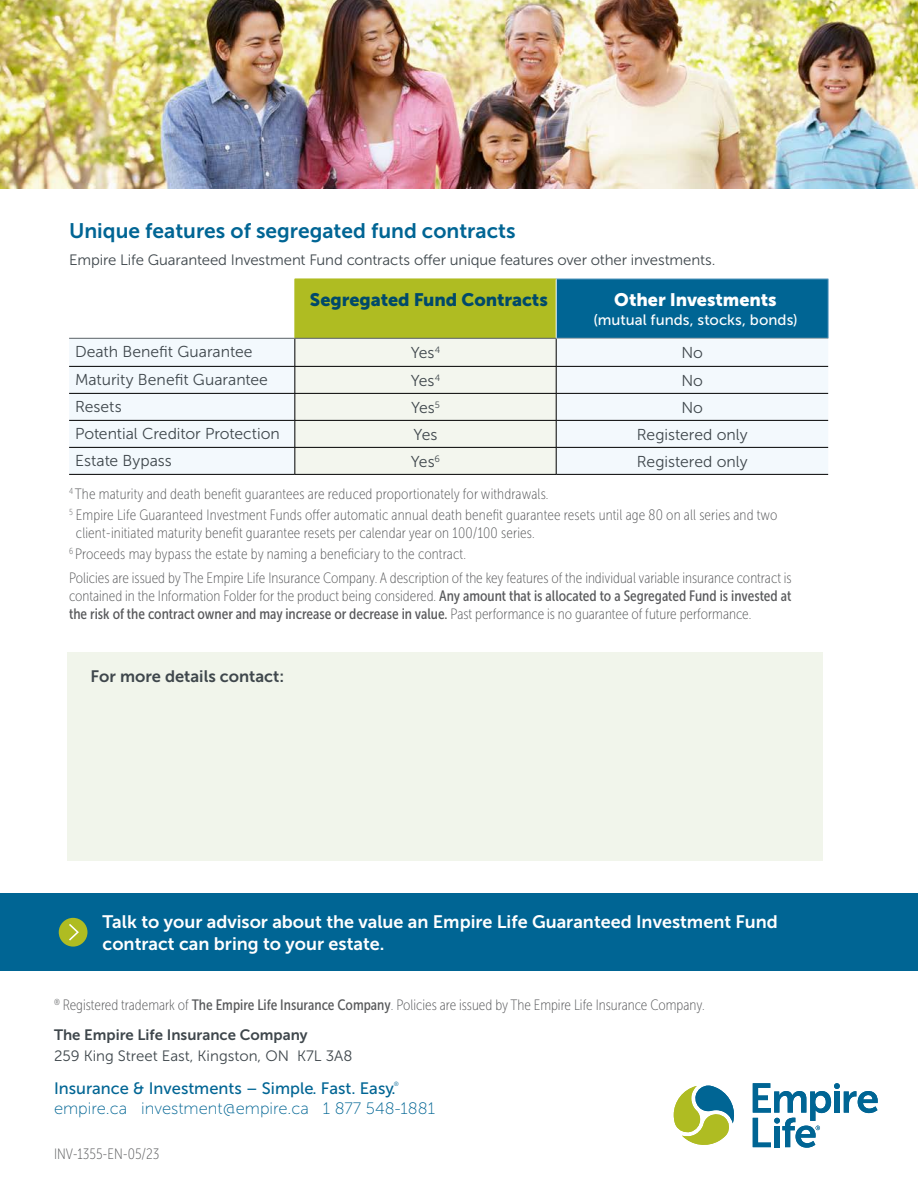
<style>
.page{position:relative;width:918px;height:1188px;background:#fff}
.page>*{position:absolute;margin:0;border:0;box-sizing:border-box;transform-origin:0 0}
.Heading_2{font:21px "Museo Sans 700";color:#006594}
.EL_Heading_6_-_12_pt{font:18px/21.6px "Museo Sans 700";color:#fff}
.EL_Table_Header{font:18px "Museo Sans 900";letter-spacing:-.005em;color:#00496a}
.EL_Table_Header-2{font:18px "Museo Sans 900";color:#fff}
.Tagline_Text{font:16.5px "Museo Sans 100";color:#006594}
.Tagline_Text-2{font:16.5px "Museo Sans 500";color:#006594}
.EL_Footnote_Legal{font:16.5px "Museo Sans 700";color:#3f474c}
.EL_Table_Text{font:15.75px "Museo Sans 300";color:#3f474c}
.EL_Footnote_Legal-2{font:15px/18px "Museo Sans Cond 100";letter-spacing:.01em;color:#58595b}
.Body_copy_-_10_14{font:15px "Museo Sans 300";letter-spacing:-.01em;color:#3f474c}
.EL_Footnote_Legal-3{font:15px "Museo Sans 300";color:#3f474c}
.EL_Footnote_Legal-4{font:15px "Museo Sans 700";color:#3f474c}
.EL_Table_Header-3{font:15px "Museo Sans 500";letter-spacing:.005em;color:#fff}
.Tagline_Text-3{font:6.15px "Museo Sans 300";color:#006594}
.s1{font-family:"Museo Sans Cond 500"}
</style>
<div class="page">
<div style="left:67px;top:652px;width:755px;height:209px;background:#f1f5eb"></div>
<img style="left:0;top:0;width:918px;height:189px">
<div style="left:0;top:893px;width:918px;height:78px;background:#006594"></div>
<div style="left:59px;top:918px;width:28px;height:29px;background:#afbc22;border-radius:50%"></div>
<svg style="left:69px;top:924px;width:10px;height:17px"></svg>
<div style="left:295px;top:279px;width:261px;height:59px;background:#afbc22"></div>
<div style="left:556px;top:279px;width:272px;height:59px;background:#006594"></div>
<div style="left:69px;top:339px;width:759px;height:135px;background:#f3f9fd"></div>
<hr style="left:69px;top:366px;width:226px;height:1px;background:#000">
<hr style="left:556px;top:366px;width:272px;height:1px;background:#000">
<hr style="left:69px;top:393px;width:226px;height:1px;background:#000">
<hr style="left:556px;top:393px;width:272px;height:1px;background:#000">
<hr style="left:69px;top:420px;width:226px;height:1px;background:#000">
<hr style="left:556px;top:420px;width:272px;height:1px;background:#000">
<hr style="left:69px;top:447px;width:226px;height:1px;background:#000">
<hr style="left:556px;top:447px;width:272px;height:1px;background:#000">
<svg style="left:295px;top:339px;width:262px;height:135px;background:#eaede5"></svg>
<hr style="left:69px;top:474px;width:226px;height:1px;background:#000">
<hr style="left:295px;top:474px;width:261px;height:1px;background:#000">
<hr style="left:556px;top:474px;width:272px;height:1px;background:#000">
<hr style="left:69px;top:338px;width:226px;height:1px;background:#5a6166">
<hr style="left:556px;top:279px;width:272px;height:1px;background:#629fc3">
<hr style="left:556px;top:279px;width:1px;height:59px;background:#fff">
<hr style="left:828px;top:279px;width:1px;height:59px;background:#629fc3">
<hr style="left:295px;top:338px;width:261px;height:1px;background:#5a6166">
<hr style="left:556px;top:338px;width:272px;height:1px;background:#a4abb0">
<svg style="left:674px;top:1086px;width:60px;height:59px"></svg>
<svg style="left:753px;top:1083px;width:125px;height:65px"></svg>
<h2 class="Heading_2" style="left:69px;top:219px;width:448px">Unique features of segregated fund contracts</h2>
<p class="Body_copy_-_10_14" style="left:69px;top:252px;width:648px">Empire Life Guaranteed Investment Fund contracts offer unique features over other investments.</p>
<p class="EL_Table_Header" style="left:310px;top:289px;width:239px">Segregated Fund Contracts</p>
<p class="EL_Table_Header-2" style="left:614px;top:289px;width:164px">Other Investments</p>
<p class="EL_Table_Header-3" style="left:593px;top:312px;width:206px">(mutual funds, stocks, bonds)</p>
<p class="EL_Table_Text" style="left:75px;top:343px;width:179px">Death Benefit Guarantee</p>
<p class="EL_Table_Text" style="left:411px;top:344px;width:31px">Yes<sup>4</sup></p>
<p class="EL_Table_Text" style="left:681px;top:344px;width:23px">No</p>
<p class="EL_Table_Text" style="left:75px;top:371px;width:194px">Maturity Benefit Guarantee</p>
<p class="EL_Table_Text" style="left:411px;top:372px;width:31px">Yes<sup>4</sup></p>
<p class="EL_Table_Text" style="left:681px;top:372px;width:23px">No</p>
<p class="EL_Table_Text" style="left:75px;top:398px;width:48px">Resets</p>
<p class="EL_Table_Text" style="left:411px;top:399px;width:30px">Yes<sup>5</sup></p>
<p class="EL_Table_Text" style="left:681px;top:399px;width:23px">No</p>
<p class="EL_Table_Text" style="left:75px;top:425px;width:206px">Potential Creditor Protection</p>
<p class="EL_Table_Text" style="left:414px;top:426px;width:25px">Yes</p>
<p class="EL_Table_Text" style="left:637px;top:426px;width:112px">Registered only</p>
<p class="EL_Table_Text" style="left:75px;top:452px;width:98px">Estate Bypass</p>
<p class="EL_Table_Text" style="left:411px;top:453px;width:31px">Yes<sup>6</sup></p>
<p class="EL_Table_Text" style="left:637px;top:453px;width:112px">Registered only</p>
<p class="EL_Footnote_Legal-2" style="left:69px;top:485px;width:481px"><sup>4</sup> The maturity and death benefit guarantees are reduced proportionately for withdrawals.</p>
<p class="EL_Footnote_Legal-2" style="left:76px;top:506px;width:703px;text-indent:-7px"><sup>5</sup> Empire Life Guaranteed Investment Funds offer automatic annual death benefit guarantee resets until age 80 on all series and two client‑initiated maturity benefit guarantee resets per calendar year on 100/100 series.</p>
<p class="EL_Footnote_Legal-2" style="left:69px;top:545px;width:398px"><sup>6</sup> Proceeds may bypass the estate by naming a beneficiary to the contract.</p>
<p class="EL_Footnote_Legal-2" style="left:69px;top:569px;width:724px;text-align:justify">Policies are issued by The Empire Life Insurance Company. A description of the key features of the individual variable insurance contract is contained in the Information Folder for the product being considered. <span class="s1">Any amount that is allocated to a Segregated Fund is invested at the risk of the contract owner and may increase or decrease in value.</span> Past performance is no guarantee of future performance.</p>
<p class="EL_Footnote_Legal" style="left:90px;top:667px;width:195px">For more details contact:</p>
<p class="EL_Heading_6_-_12_pt" style="left:103px;top:911px;width:677px">Talk to your advisor about the value an Empire Life Guaranteed Investment Fund contract can bring to your estate.</p>
<p class="EL_Footnote_Legal-2" style="left:54px;top:996px;width:652px"><sup>®</sup> Registered trademark of <span class="s1">The Empire Life Insurance Company</span>. Policies are issued by The Empire Life Insurance Company.</p>
<p class="EL_Footnote_Legal-4" style="left:54px;top:1027px;width:255px">The Empire Life Insurance Company</p>
<p class="EL_Footnote_Legal-3" style="left:54px;top:1048px;width:300px">259 King Street East, Kingston, ON K7L 3A8</p>
<p class="Tagline_Text-2" style="left:54px;top:1079px;width:343px">Insurance &amp; Investments – Simple. Fast. Easy.</p>
<p class="Tagline_Text-3" style="left:394px;top:1081px;width:7px">®</p>
<p class="Tagline_Text" style="left:54px;top:1099px;width:382px">empire.ca investment@empire.ca 1 877 548-1881</p>
<p class="EL_Footnote_Legal-2" style="left:54px;top:1145px;width:107px">INV-1355-EN-05/23</p>
</div>
